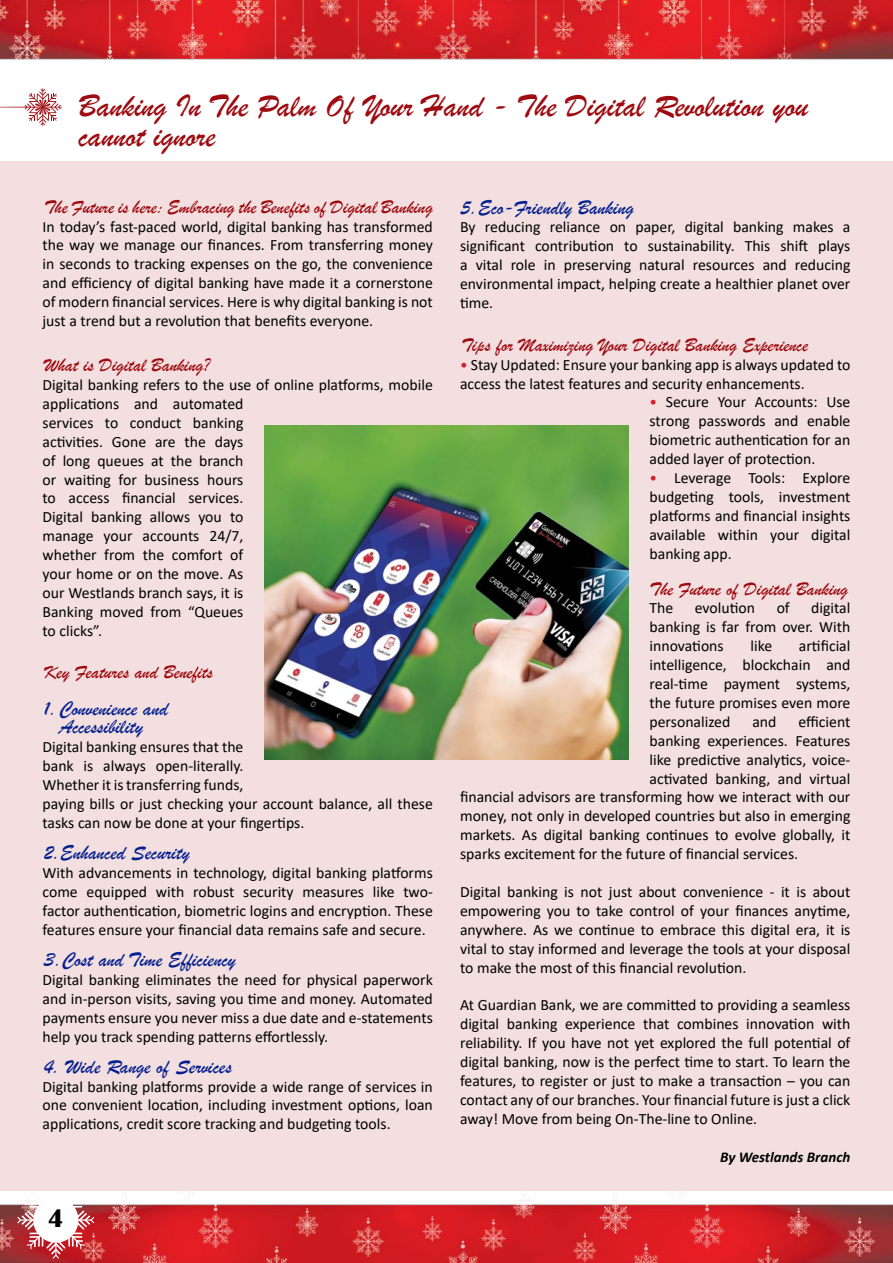
<style>
.page{position:relative;width:893px;height:1263px;background:#fff}
.page>*{position:absolute;margin:0;border:0;box-sizing:border-box;transform-origin:0 0}
.t1{font:33px/30px "Brush Script";color:#9e0a0f}
.t2{font:700 26.25px "Britannic";color:#000}
.t3{font:21px/18.6px "Brush Script";color:#031f8f;text-align:center}
.t4{font:19.5px "Brush Script";color:#9e0a0f}
.t5{font:15.75px/18.9px "Calibri";color:#000;text-align:justify}
.t6{font:italic 700 15px "Calibri";color:#000}
.s1{font-size:15.45px;color:#d2232a}
.s2{font-size:15.45px}
</style>
<div class="page">
<img style="left:0;top:0;width:893px;height:1263px">
<svg style="left:17px;top:1190px;width:77px;height:68px"></svg>
<div style="left:33px;top:1197px;width:45px;height:46px;background:#fff;border-radius:50%"></div>
<div style="left:0;top:162px;width:893px;height:1028px;background:#f3dfe0"></div>
<hr style="left:0;top:107px;width:43px;height:1px;background:#9e0a0f">
<svg style="left:25px;top:88px;width:37px;height:38px"></svg>
<img style="left:265px;top:425px;width:363px;height:334px">
<h1 class="t1" style="left:79px;top:91px;width:731px">Banking In The Palm Of Your Hand - The Digital Revolution you cannot ignore</h1>
<p class="t4" style="left:44px;top:195px;width:390px">The Future is here: Embracing the Benefits of Digital Banking</p>
<p class="t5" style="left:43px;top:216px;width:392px">In today’s fast-paced world, digital banking has transformed the way we manage our finances. From transferring money in seconds to tracking expenses on the go, the convenience and efficiency of digital banking have made it a cornerstone of modern financial services. Here is why digital banking is not just a trend but a revolution that benefits everyone.</p>
<p class="t4" style="left:44px;top:353px;width:167px">What is Digital Banking?</p>
<p class="t5" style="left:43px;top:375px;width:392px;text-align:left">Digital banking refers to the use of online platforms, mobile applications and automated<br>services to conduct banking<br>activities. Gone are the days<br>of long queues at the branch<br>or waiting for business hours<br>to access financial services.<br>Digital banking allows you to<br>manage your accounts 24/7,<br>whether from the comfort of<br>your home or on the move. As<br>our Westlands branch says, it is<br>Banking moved from “Queues<br>to clicks”.</p>
<p class="t4" style="left:44px;top:660px;width:171px">Key Features and Benefits</p>
<h3 class="t3" style="left:44px;top:699px;width:126px">1.Convenience and<br>Accessibility</h3>
<p class="t5" style="left:43px;top:737px;width:392px;text-align:left">Digital banking ensures that the<br>bank is always open-literally.<br>Whether it is transferring funds,<br>paying bills or just checking your account balance, all these tasks can now be done at your fingertips.</p>
<h3 class="t3" style="left:44px;top:844px;width:147px">2.Enhanced Security</h3>
<p class="t5" style="left:43px;top:863px;width:392px">With advancements in technology, digital banking platforms come equipped with robust security measures like two&shy;factor authentication, biometric logins and encryption. These features ensure your financial data remains safe and secure.</p>
<h3 class="t3" style="left:44px;top:950px;width:193px">3.Cost and Time Efficiency</h3>
<p class="t5" style="left:43px;top:970px;width:392px">Digital banking eliminates the need for physical paperwork and in-person visits, saving you time and money. Automated payments ensure you never miss a due date and e-statements help you track spending patterns effortlessly.</p>
<h3 class="t3" style="left:44px;top:1057px;width:189px">4. Wide Range of Services</h3>
<p class="t5" style="left:43px;top:1076px;width:392px">Digital banking platforms provide a wide range of services in one convenient location, including investment options, loan applications, credit score tracking and budgeting tools.</p>
<h2 class="t2" style="left:48px;top:1204px;width:18px">4</h2>
<h3 class="t3" style="left:462px;top:198px;width:174px">5.Eco-Friendly Banking</h3>
<p class="t5" style="left:460px;top:217px;width:392px">By reducing reliance on paper, digital banking makes a significant contribution to sustainability. This shift plays a vital role in preserving natural resources and reducing environmental impact, helping create a healthier planet over time.</p>
<p class="t4" style="left:462px;top:333px;width:348px">Tips for Maximizing Your Digital Banking Experience</p>
<p class="t5" style="left:460px;top:354px;width:392px"><span class="s1">•</span> Stay Updated: Ensure your banking app is always updated to access the latest features and security enhancements.</p>
<p class="t5" style="left:649px;top:392px;width:202px"><span class="s1">•</span> Secure Your Accounts: Use strong passwords and enable biometric authentication for an added layer of protection.</p>
<p class="t5" style="left:649px;top:468px;width:202px"><span class="s1">•</span> Leverage Tools: Explore budgeting tools, investment platforms and financial insights available within your digital banking app<span class="s2">.</span></p>
<p class="t4" style="left:649px;top:577px;width:200px">The Future of Digital Banking</p>
<p class="t5" style="left:649px;top:598px;width:25px">The</p>
<p class="t5" style="left:695px;top:598px;width:62px">evolution</p>
<p class="t5" style="left:777px;top:598px;width:15px">of</p>
<p class="t5" style="left:649px;top:598px;width:202px;text-indent:162px">digital banking is far from over. With innovations</p>
<p class="t5" style="left:649px;top:636px;width:202px;text-indent:149px">artificial intelligence, blockchain and real-time payment systems, the future promises even more personalized</p>
<p class="t5" style="left:750px;top:636px;width:23px">like</p>
<p class="t5" style="left:752px;top:712px;width:26px">and</p>
<p class="t5" style="left:798px;top:712px;width:53px">efficient</p>
<p class="t5" style="left:649px;top:731px;width:202px">banking experiences. Features</p>
<p class="t5" style="left:649px;top:750px;width:202px">like predictive analytics, voice-</p>
<p class="t5" style="left:649px;top:768px;width:202px">activated banking, and virtual</p>
<p class="t5" style="left:460px;top:787px;width:392px">financial advisors are transforming how we interact with our</p>
<p class="t5" style="left:460px;top:806px;width:392px">money, not only in developed countries but also in emerging</p>
<p class="t5" style="left:460px;top:825px;width:392px">markets. As digital banking continues to evolve globally, it</p>
<p class="t5" style="left:460px;top:844px;width:340px">sparks excitement for the future of financial services.</p>
<p class="t5" style="left:460px;top:882px;width:392px">Digital banking is not just about convenience - it is about empowering you to take control of your finances anytime, anywhere. As we continue to embrace this digital era, it is vital to stay informed and leverage the tools at your disposal to make the most of this financial revolution.</p>
<p class="t5" style="left:460px;top:995px;width:392px">At Guardian Bank, we are committed to providing a seamless digital banking experience that combines innovation with reliability. If you have not yet explored the full potential of digital banking, now is the perfect time to start. To learn the features, to register or just to make a transaction – you can contact any of our branches. Your financial future is just a click away! Move from being On-The-line to Online.</p>
<p class="t6" style="left:720px;top:1146px;width:132px">By Westlands Branch</p>
</div>
